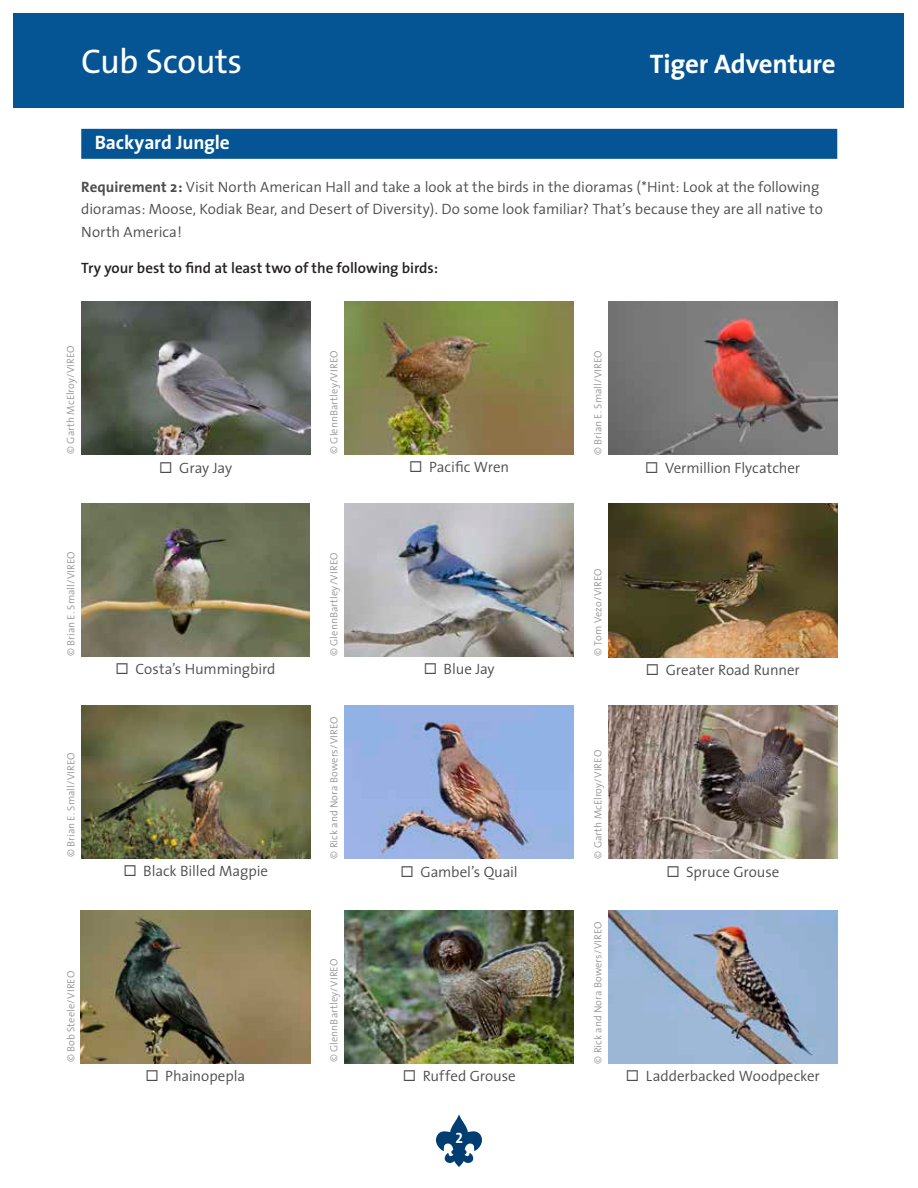
<style>
.page{position:relative;width:918px;height:1188px;background:#fff}
.page>*{position:absolute;margin:0;border:0;box-sizing:border-box;transform-origin:0 0}
.t1{font:34.5px "The Sans";letter-spacing:-.015em;color:#fff}
.t2{font:700 27px "The Sans";letter-spacing:-.01em;color:#fff}
.t3{font:700 19.5px "The Sans";letter-spacing:-.01em;color:#fff}
.t4{font:300 15px/22.5px "The Sans";letter-spacing:-.005em;color:#4d4d4f}
.t5{font:600 15px "The Sans";color:#231f20}
.t6{font:15px "The Sans Bold Caps";color:#fff}
.t7{font:300 10.5px "The Sans";letter-spacing:.005em;color:#949698}
.s1{font-weight:700}
</style>
<div class="page">
<svg style="left:436px;top:1114px;width:46px;height:53px"></svg>
<div style="left:14px;top:14px;width:890px;height:94px;background:#055595"></div>
<div style="left:81px;top:129px;width:756px;height:30px;background:#055595"></div>
<img style="left:344px;top:504px;width:230px;height:153px">
<img style="left:81px;top:504px;width:229px;height:152px">
<img style="left:608px;top:504px;width:230px;height:153px">
<img style="left:608px;top:910px;width:230px;height:153px">
<img style="left:81px;top:910px;width:229px;height:153px">
<img style="left:345px;top:910px;width:229px;height:153px">
<img style="left:81px;top:706px;width:229px;height:152px">
<img style="left:345px;top:706px;width:229px;height:153px">
<img style="left:608px;top:706px;width:230px;height:153px">
<img style="left:81px;top:302px;width:229px;height:153px">
<img style="left:345px;top:302px;width:229px;height:153px">
<img style="left:608px;top:302px;width:230px;height:153px">
<h1 class="t1" style="left:81px;top:33px;width:163px">Cub Scouts</h1>
<h2 class="t2" style="left:650px;top:42px;width:187px">Tiger Adventure</h2>
<h3 class="t3" style="left:95px;top:126px;width:137px">Backyard Jungle</h3>
<p class="t4" style="left:81px;top:175px;width:743px"><span class="s1">Requirement 2:</span> Visit North American Hall and take a look at the birds in the dioramas (*Hint: Look at the following dioramas: Moose, Kodiak Bear, and Desert of Diversity). Do some look familiar? That’s because they are all native to<br>North America!</p>
<p class="t5" style="left:81px;top:255px;width:359px">Try your best to find at least two of the following birds:</p>
<p class="t7" style="left:62px;top:454px;width:110px;rotate:-90deg">© Garth McElroy/VIREO</p>
<p class="t7" style="left:325px;top:454px;width:105px;rotate:-90deg">© GlennBartley/VIREO</p>
<p class="t7" style="left:589px;top:455px;width:106px;rotate:-90deg">© Brian E. Small/VIREO</p>
<p class="t4" style="left:159px;top:457px;width:74px">◻ Gray Jay</p>
<p class="t4" style="left:409px;top:455px;width:101px">◻ Pacific Wren</p>
<p class="t4" style="left:645px;top:457px;width:157px">◻ Vermillion Flycatcher</p>
<p class="t7" style="left:62px;top:656px;width:106px;rotate:-90deg">© Brian E. Small/VIREO</p>
<p class="t7" style="left:325px;top:656px;width:105px;rotate:-90deg">© GlennBartley/VIREO</p>
<p class="t7" style="left:589px;top:656px;width:89px;rotate:-90deg">© Tom Vezo/VIREO</p>
<p class="t4" style="left:116px;top:658px;width:162px">◻ Costa’s Hummingbird</p>
<p class="t4" style="left:424px;top:658px;width:72px">◻ Blue Jay</p>
<p class="t4" style="left:646px;top:658px;width:155px">◻ Greater Road Runner</p>
<p class="t7" style="left:325px;top:859px;width:144px;rotate:-90deg">© Rick and Nora Bowers/VIREO</p>
<p class="t7" style="left:62px;top:857px;width:106px;rotate:-90deg">© Brian E. Small/VIREO</p>
<p class="t7" style="left:589px;top:859px;width:110px;rotate:-90deg">© Garth McElroy/VIREO</p>
<p class="t7" style="left:62px;top:1062px;width:93px;rotate:-90deg">© Bob Steele/VIREO</p>
<p class="t4" style="left:123px;top:859px;width:146px">◻ Black Billed Magpie</p>
<p class="t4" style="left:401px;top:860px;width:119px">◻ Gambel’s Quail</p>
<p class="t4" style="left:666px;top:860px;width:115px">◻ Spruce Grouse</p>
<p class="t7" style="left:325px;top:1062px;width:105px;rotate:-90deg">© GlennBartley/VIREO</p>
<p class="t7" style="left:589px;top:1064px;width:144px;rotate:-90deg">© Rick and Nora Bowers/VIREO</p>
<p class="t4" style="left:145px;top:1065px;width:101px">◻ Phainopepla</p>
<p class="t4" style="left:403px;top:1065px;width:115px">◻ Ruffed Grouse</p>
<p class="t4" style="left:626px;top:1065px;width:195px">◻ Ladderbacked Woodpecker</p>
<p class="t6" style="left:456px;top:1125px;width:9px">2</p>
</div>
